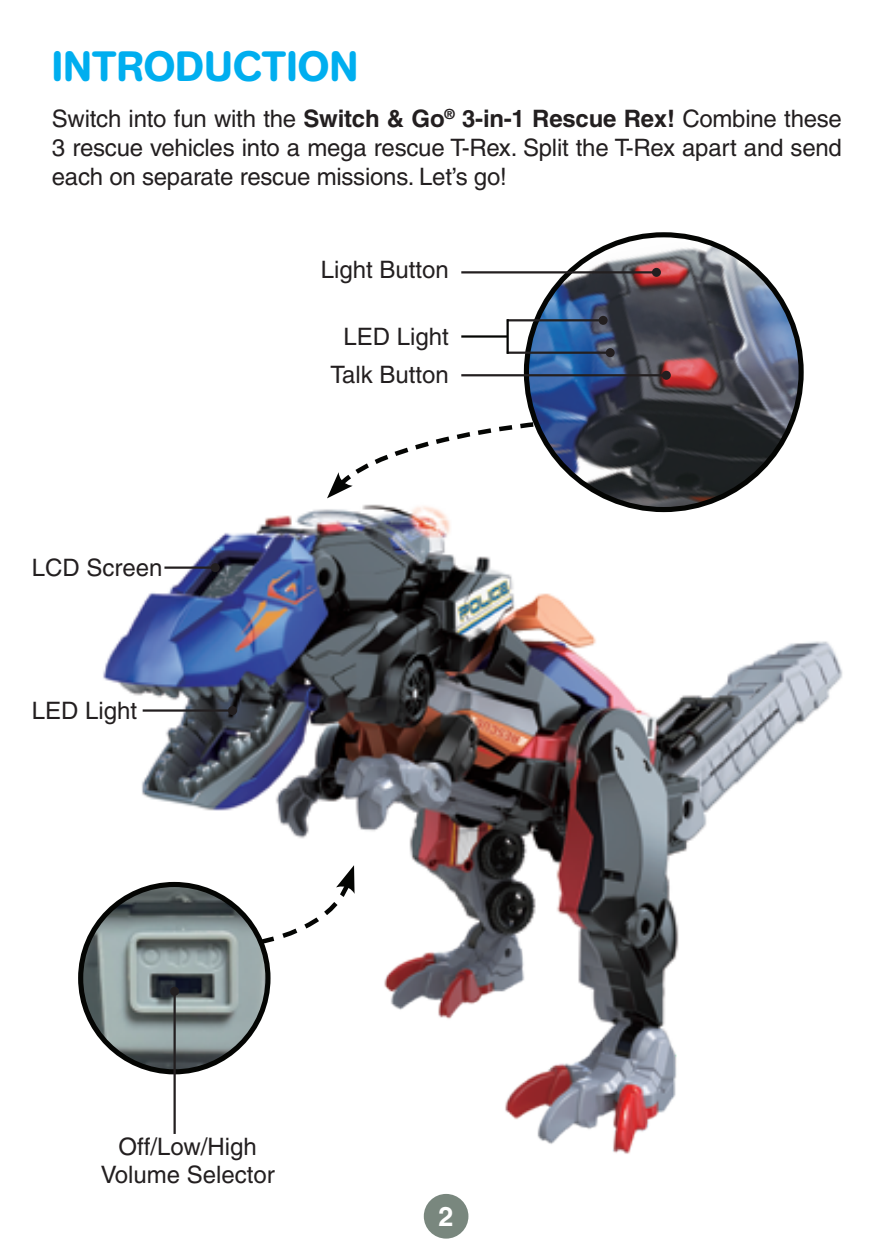
<style>
.page{position:relative;width:893px;height:1259px;background:#fff}
.page>*{position:absolute;margin:0;border:0;box-sizing:border-box;transform-origin:0 0}
.t1{font:500 42px "AG Book Rounded";color:#00aeef}
.t2{font:700 27px "Helvetica";color:#fff}
.t3{font:500 24px/28.8px "Helvetica";color:#231f20;text-align:justify}
.s1{font-weight:700}
</style>
<div class="page">
<div style="left:424px;top:1194px;width:44px;height:44px;background:#79877e;border-radius:50%"></div>
<img style="left:78px;top:498px;width:765px;height:656px">
<img style="left:526px;top:235px;width:275px;height:274px">
<img style="left:81px;top:884px;width:187px;height:187px;border-radius:94px">
<div style="left:78px;top:882px;width:193px;height:192px;border:5px solid #040503;border-radius:50%"></div>
<hr style="left:173px;top:991px;width:3px;height:143px;background:#231f20">
<div style="left:170px;top:986px;width:9px;height:9px;background:#231f20;border-radius:50%"></div>
<hr style="left:164px;top:566px;width:51px;height:3px;background:#231f20">
<div style="left:211px;top:563px;width:9px;height:9px;background:#231f20;border-radius:50%"></div>
<hr style="left:143px;top:709px;width:90px;height:2px;background:#231f20">
<div style="left:228px;top:706px;width:9px;height:9px;background:#231f20;border-radius:50%"></div>
<hr style="left:461px;top:271px;width:195px;height:2px;background:#231f20">
<div style="left:652px;top:268px;width:9px;height:9px;background:#231f20;border-radius:50%"></div>
<hr style="left:461px;top:374px;width:205px;height:2px;background:#231f20">
<div style="left:662px;top:371px;width:9px;height:9px;background:#231f20;border-radius:50%"></div>
<hr style="left:507px;top:351px;width:103px;height:3px;background:#231f20">
<div style="left:606px;top:348px;width:9px;height:9px;background:#231f20;border-radius:50%"></div>
<hr style="left:507px;top:319px;width:96px;height:2px;background:#231f20">
<div style="left:599px;top:316px;width:9px;height:9px;background:#231f20;border-radius:50%"></div>
<hr style="left:506px;top:319px;width:3px;height:35px;background:#040503">
<hr style="left:461px;top:335px;width:47px;height:3px;background:#040503">
<svg style="left:327px;top:420px;width:211px;height:78px"></svg>
<svg style="left:255px;top:865px;width:100px;height:81px"></svg>
<h1 class="t1" style="left:52px;top:42px;width:308px">INTRODUCTION</h1>
<p class="t3" style="left:52px;top:104px;width:792px">Switch into fun with the <span class="s1">Switch &amp; Go</span><sup>®</sup> <span class="s1">3-in-1 Rescue Rex!</span> Combine these 3 rescue vehicles into a mega rescue T-Rex. Split the T-Rex apart and send each on separate rescue missions. Let’s go!</p>
<p class="t3" style="left:321px;top:255px;width:130px">Light Button</p>
<p class="t3" style="left:344px;top:322px;width:107px">LED Light</p>
<p class="t3" style="left:32px;top:553px;width:132px">LCD Screen</p>
<p class="t3" style="left:32px;top:696px;width:107px">LED Light</p>
<p class="t3" style="left:330px;top:360px;width:120px">Talk Button</p>
<p class="t3" style="left:101px;top:1131px;width:176px;text-align:center">Off/Low/High<br>Volume Selector</p>
<p class="t2" style="left:439px;top:1200px;width:17px">2</p>
</div>
